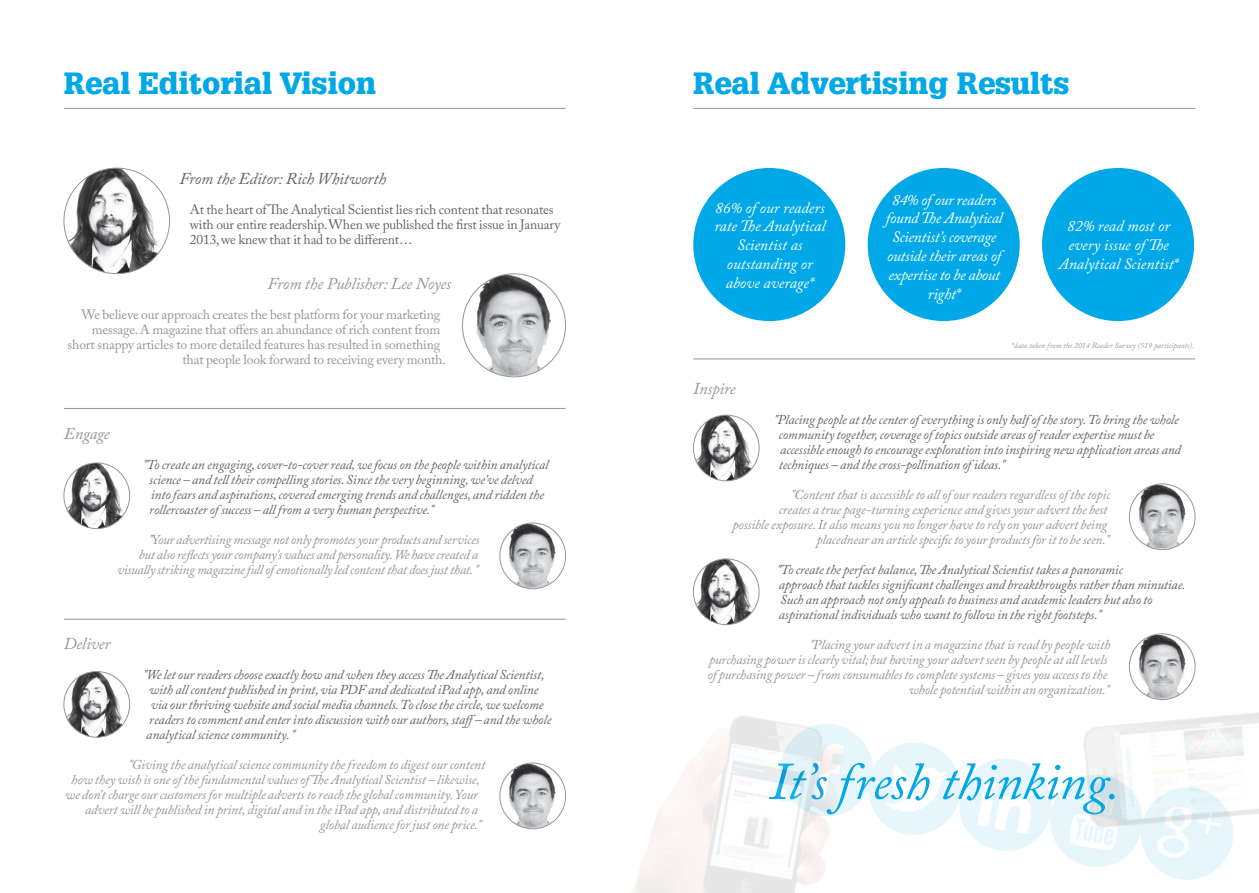
<style>
.page{position:relative;width:1259px;height:893px;background:#fff}
.page>*{position:absolute;margin:0;border:0;box-sizing:border-box;transform-origin:0 0}
.t1{font:italic 52.5px "Adobe Caslon Pro";letter-spacing:-.01em;color:#00a8e7}
.t2{font:900 30px "Glypha LT Std";color:#00a8e7}
.t3{font:italic 16.5px "Adobe Caslon Pro";letter-spacing:-.01em;color:#939598}
.t4{font:italic 16.5px "Adobe Caslon Pro";letter-spacing:-.01em;color:#636366}
.t5{font:italic 15.75px/18.9px "Adobe Caslon Pro";letter-spacing:-.01em;color:#fff;text-align:center}
.t6{font:italic 13.5px/15px "Adobe Caslon Pro";letter-spacing:-.01em;color:#636366}
.t7{font:italic 13.5px/15px "Adobe Caslon Pro";letter-spacing:-.01em;color:#939598;text-align:right}
.t8{font:13.5px "Adobe Caslon Pro";letter-spacing:-.01em;color:#939598}
.t9{font:13.5px/15px "Adobe Caslon Pro";letter-spacing:-.01em;color:#636366}
.t10{font:italic 7.95px "Adobe Caslon Pro";color:#939598}
</style>
<div class="page">
<svg style="left:891px;top:742px;width:342px;height:138px"></svg>
<img style="left:1155px;top:830px;width:67px;height:35px">
<hr style="left:64px;top:108px;width:502px;height:1px;background:#939598">
<img style="left:1081px;top:712px;width:178px;height:118px">
<img style="left:475px;top:274px;width:77px;height:102px">
<img style="left:64px;top:168px;width:105px;height:106px;border-radius:53px">
<div style="left:693px;top:168px;width:152px;height:153px;background:#00a8e7;border-radius:50%"></div>
<div style="left:867px;top:168px;width:152px;height:153px;background:#00a8e7;border-radius:50%"></div>
<div style="left:1042px;top:168px;width:152px;height:153px;background:#00a8e7;border-radius:50%"></div>
<img style="left:64px;top:463px;width:66px;height:66px;border-radius:33px">
<div style="left:64px;top:463px;width:66px;height:66px;border:1px solid #939598;border-radius:50%"></div>
<img style="left:508px;top:524px;width:49px;height:64px">
<div style="left:500px;top:523px;width:66px;height:66px;border:1px solid #939598;border-radius:50%"></div>
<img style="left:64px;top:671px;width:66px;height:66px;border-radius:33px">
<div style="left:64px;top:671px;width:66px;height:66px;border:1px solid #939598;border-radius:50%"></div>
<img style="left:508px;top:764px;width:49px;height:64px">
<div style="left:500px;top:763px;width:66px;height:66px;border:1px solid #939598;border-radius:50%"></div>
<hr style="left:64px;top:408px;width:502px;height:1px;background:#939598">
<hr style="left:64px;top:619px;width:502px;height:1px;background:#939598">
<hr style="left:693px;top:359px;width:502px;height:1px;background:#939598">
<hr style="left:693px;top:108px;width:502px;height:1px;background:#939598">
<img style="left:631px;top:716px;width:260px;height:177px">
<img style="left:693px;top:415px;width:66px;height:66px;border-radius:33px">
<div style="left:693px;top:415px;width:66px;height:66px;border:1px solid #939598;border-radius:50%"></div>
<img style="left:1138px;top:485px;width:48px;height:64px">
<div style="left:1129px;top:484px;width:66px;height:66px;border:1px solid #939598;border-radius:50%"></div>
<img style="left:693px;top:559px;width:66px;height:66px;border-radius:33px">
<div style="left:693px;top:559px;width:66px;height:66px;border:1px solid #939598;border-radius:50%"></div>
<img style="left:1138px;top:635px;width:48px;height:64px">
<div style="left:1129px;top:634px;width:66px;height:66px;border:1px solid #939598;border-radius:50%"></div>
<h2 class="t2" style="left:64px;top:65px;width:314px">Real Editorial Vision</h2>
<p class="t4" style="left:179px;top:168px;width:208px">From the Editor: Rich Whitworth</p>
<p class="t9" style="left:190px;top:202px;width:372px">At the heart of The Analytical Scientist lies rich content that resonates with our entire readership. When we published the first issue in January<br>2013, we knew that it had to be different…</p>
<p class="t3" style="left:267px;top:273px;width:185px">From the Publisher: Lee Noyes</p>
<p class="t8" style="left:81px;top:306px;width:360px">We believe our approach creates the best platform for your marketing</p>
<p class="t8" style="left:92px;top:321px;width:350px">message. A magazine that offers an abundance of rich content from</p>
<p class="t8" style="left:68px;top:336px;width:374px">short snappy articles to more detailed features has resulted in something</p>
<p class="t8" style="left:182px;top:351px;width:265px">that people look forward to receiving every month.</p>
<p class="t3" style="left:64px;top:423px;width:47px">Engage</p>
<p class="t6" style="left:149px;top:457px;width:401px;text-indent:-6px">"To create an engaging, cover-to-cover read, we focus on the people within analytical science – and tell their compelling stories. Since the very beginning, we’ve delved into fears and aspirations, covered emerging trends and challenges, and ridden the rollercoaster of success – all from a very human perspective."</p>
<p class="t7" style="left:117px;top:532px;width:364px">"Your advertising message not only promotes your products and services<br>but also reflects your company's values and personality. We have created a visually striking magazine full of emotionally led content that does just that. "</p>
<p class="t3" style="left:64px;top:633px;width:48px">Deliver</p>
<p class="t6" style="left:143px;top:667px;width:403px">"We let our readers choose exactly how and when they access The Analytical Scientist,</p>
<p class="t6" style="left:149px;top:682px;width:391px">with all content published in print, via PDF and dedicated iPad app, and online</p>
<p class="t6" style="left:151px;top:697px;width:394px">via our thriving website and social media channels. To close the circle, we welcome</p>
<p class="t6" style="left:149px;top:712px;width:404px">readers to comment and enter into discussion with our authors, staff– and the whole</p>
<p class="t6" style="left:146px;top:727px;width:150px">analytical science community. "</p>
<p class="t7" style="left:129px;top:757px;width:358px">"Giving the analytical science community the freedom to digest our content</p>
<p class="t7" style="left:71px;top:772px;width:410px">how they wish is one of the fundamental values of The Analytical Scientist – likewise,</p>
<p class="t7" style="left:65px;top:787px;width:414px">we don’t charge our customers for multiple adverts to reach the global community. Your</p>
<p class="t7" style="left:85px;top:802px;width:394px">advert will be published in print, digital and in the iPad app, and distributed to a</p>
<p class="t7" style="left:320px;top:817px;width:163px">global audience for just one price."</p>
<h2 class="t2" style="left:693px;top:65px;width:378px">Real Advertising Results</h2>
<p class="t5" style="left:714px;top:198px;width:112px">86% of our readers rate The Analytical<br>Scientist as outstanding or above average*</p>
<p class="t5" style="left:886px;top:190px;width:118px">84% of our readers found The Analytical<br>Scientist’s coverage outside their areas of expertise to be about right*</p>
<p class="t5" style="left:1059px;top:217px;width:121px">82% read most or every issue of The<br>Analytical Scientist*</p>
<p class="t3" style="left:693px;top:378px;width:44px">Inspire</p>
<p class="t10" style="left:1011px;top:341px;width:184px">*data taken from the 2014 Reader Survey (519 participants).</p>
<p class="t6" style="left:779px;top:412px;width:404px;text-indent:-4px">"Placing people at the center of everything is only half of the story. To bring the whole community together, coverage of topics outside areas of reader expertise must be accessible enough to encourage exploration into inspiring new application areas and techniques – and the cross-pollination of ideas."</p>
<p class="t7" style="left:732px;top:487px;width:379px">"Content that is accessible to all of our readers regardless of the topic<br>creates a true page-turning experience and gives your advert the best<br>possible exposure. It also means you no longer have to rely on your advert being placednear an article specific to your products for it to be seen."</p>
<p class="t6" style="left:777px;top:562px;width:410px">"To create the perfect balance, The Analytical Scientist takes a panoramic<br>approach that tackles significant challenges and breakthroughs rather than minutiae.<br>Such an approach not only appeals to business and academic leaders but also to aspirational individuals who want to follow in the right footsteps."</p>
<p class="t7" style="left:707px;top:637px;width:404px">"Placing your advert in a magazine that is read by people with<br>purchasing power is clearly vital; but having your advert seen by people at all levels of purchasing power – from consumables to complete systems – gives you access to the whole potential within an organization."</p>
<h1 class="t1" style="left:769px;top:750px;width:352px">It’s fresh thinking.</h1>
</div>
